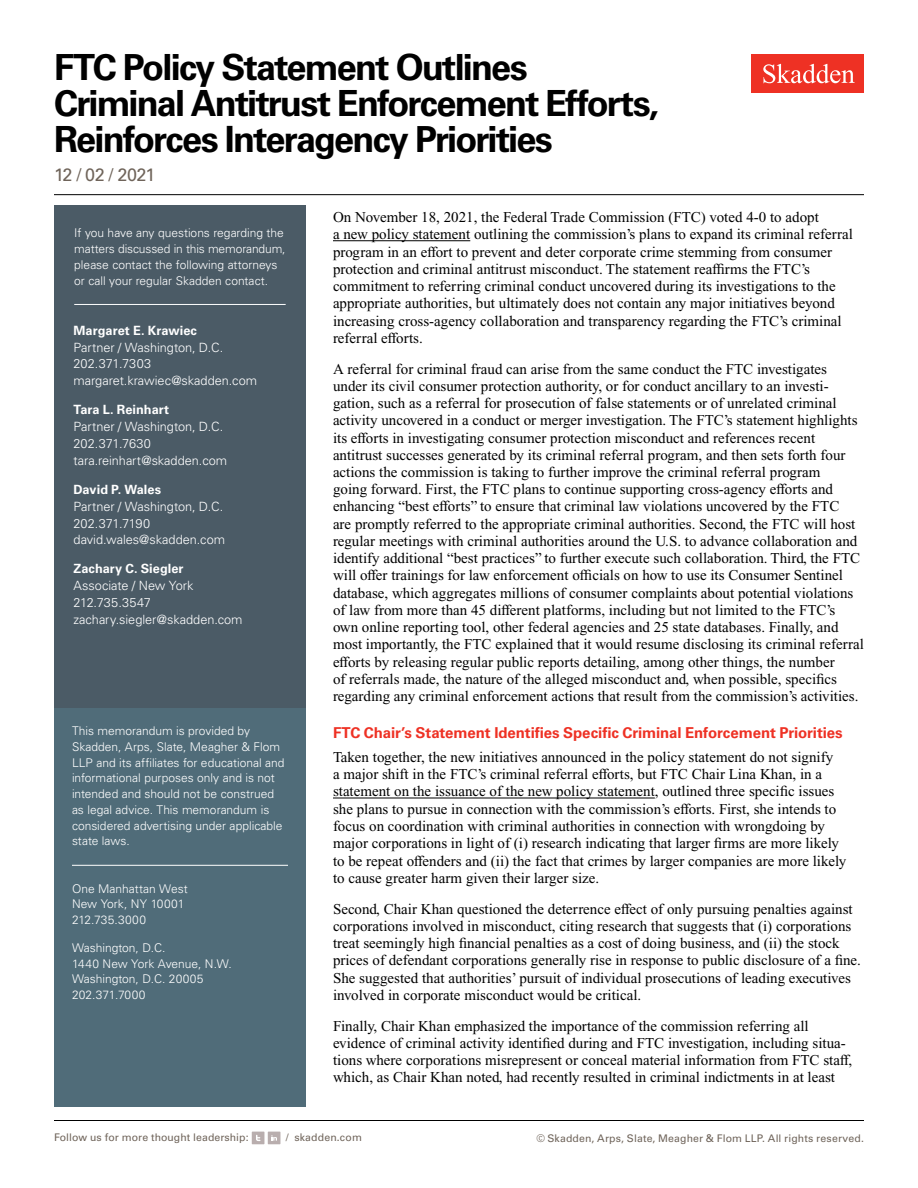
<style>
.page{position:relative;width:918px;height:1188px;background:#fff}
.page>*{position:absolute;margin:0;border:0;box-sizing:border-box;transform-origin:0 0}
.t1{font:700 36px/36px "Univers LT Std";letter-spacing:-.05em;color:#000}
.t2{font:18px "Univers LT Std";letter-spacing:-.035em;color:#6f645a}
.t3{font:15px/17.2px "Times New Roman PS Std";color:#000}
.t4{font:700 15px "Univers LT Std";letter-spacing:-.005em;color:#ee3124}
.t5{font:300 12.75px/17px "Univers LT Std";color:#fff}
.t6{font:700 12.75px "Univers LT Std";letter-spacing:.005em;color:#fff}
.t7{font:300 12px/15.8px "Univers LT Std";color:#fff}
.t8{font:10.5px "Univers LT Std";letter-spacing:.01em;color:#6f645a}
</style>
<div class="page">
<div style="left:752px;top:54px;width:112px;height:39px;background:#ee3124"></div>
<svg style="left:763px;top:64px;width:92px;height:19px"></svg>
<hr style="left:54px;top:1120px;width:810px;height:1px;background:#000">
<hr style="left:54px;top:194px;width:810px;height:1px;background:#000">
<div style="left:252px;top:1132px;width:12px;height:12px;background:#b9aeae"></div>
<svg style="left:256px;top:1135px;width:4px;height:6px"></svg>
<div style="left:268px;top:1132px;width:12px;height:12px;background:#b9aeae"></div>
<svg style="left:271px;top:1135px;width:6px;height:6px"></svg>
<div style="left:54px;top:206px;width:252px;height:506px;background:#4b5b66"></div>
<div style="left:54px;top:708px;width:252px;height:399px;background:#506c79"></div>
<hr style="left:72px;top:865px;width:216px;height:1px;background:#fff">
<hr style="left:74px;top:304px;width:212px;height:1px;background:#fff">
<hr style="left:333px;top:240px;width:137px;height:1px;background:#000">
<hr style="left:333px;top:798px;width:322px;height:1px;background:#000">
<h1 class="t1" style="left:54px;top:50px;width:606px">FTC Policy Statement Outlines<br>Criminal Antitrust Enforcement Efforts,<br>Reinforces Interagency Priorities</h1>
<p class="t2" style="left:54px;top:164px;width:103px">12 / 02 / 2021</p>
<p class="t7" style="left:74px;top:225px;width:213px">If you have any questions regarding the matters discussed in this memorandum, please contact the following attorneys or call your regular Skadden contact.</p>
<h6 class="t6" style="left:74px;top:323px;width:125px">Margaret E. Krawiec</h6>
<p class="t5" style="left:74px;top:339px;width:151px">Partner / Washington, D.C.</p>
<h6 class="t5" style="left:74px;top:356px;width:185px">202.371.7303 margaret.krawiec@skadden.com</h6>
<p class="t6" style="left:74px;top:402px;width:97px">Tara L. Reinhart</p>
<p class="t5" style="left:74px;top:418px;width:151px">Partner / Washington, D.C.</p>
<h6 class="t5" style="left:74px;top:435px;width:155px">202.371.7630 tara.reinhart@skadden.com</h6>
<p class="t6" style="left:74px;top:482px;width:89px">David P. Wales</p>
<p class="t5" style="left:74px;top:498px;width:151px">Partner / Washington, D.C.</p>
<h6 class="t5" style="left:74px;top:515px;width:153px">202.371.7190 david.wales@skadden.com</h6>
<p class="t6" style="left:74px;top:561px;width:112px">Zachary C. Siegler</p>
<p class="t5" style="left:74px;top:577px;width:121px">Associate / New York</p>
<h6 class="t5" style="left:74px;top:594px;width:171px">212.735.3547 zachary.siegler@skadden.com</h6>
<p class="t7" style="left:72px;top:723px;width:214px">This memorandum is provided by Skadden, Arps, Slate, Meagher &amp; Flom LLP and its affiliates for educational and informational purposes only and is not intended and should not be construed as legal advice. This memorandum is considered advertising under applicable state laws.</p>
<p class="t7" style="left:72px;top:881px;width:117px">One Manhattan West<br>New York, NY 10001<br>212.735.3000</p>
<p class="t7" style="left:72px;top:940px;width:161px">Washington, D.C.<br>1440 New York Avenue, N.W.<br>Washington, D.C. 20005<br>202.371.7000</p>
<p class="t3" style="left:333px;top:208px;width:521px">On November 18, 2021, the Federal Trade Commission (FTC) voted 4-0 to adopt<br>a new policy statement outlining the commission’s plans to expand its criminal referral program in an efort to prevent and deter corporate crime stemming from consumer protection and criminal antitrust misconduct. The statement reafrms the FTC’s commitment to referring criminal conduct uncovered during its investigations to the appropriate authorities, but ultimately does not contain any major initiatives beyond increasing cross-agency collaboration and transparency regarding the FTC’s criminal referral eforts.</p>
<p class="t3" style="left:333px;top:360px;width:532px">A referral for criminal fraud can arise from the same conduct the FTC investigates under its civil consumer protection authority, or for conduct ancillary to an investi&shy;gation, such as a referral for prosecution of false statements or of unrelated criminal activity uncovered in a conduct or merger investigation. The FTC’s statement highlights its eforts in investigating consumer protection misconduct and references recent antitrust successes generated by its criminal referral program, and then sets forth four actions the commission is taking to further improve the criminal referral program<br>going forward. First, the FTC plans to continue supporting cross-agency eforts and enhancing “best eforts” to ensure that criminal law violations uncovered by the FTC<br>are promptly referred to the appropriate criminal authorities. Second, the FTC will host regular meetings with criminal authorities around the U.S. to advance collaboration and identify additional “best practices” to further execute such collaboration. Third, the FTC will ofer trainings for law enforcement ofcials on how to use its Consumer Sentinel database, which aggregates millions of consumer complaints about potential violations of law from more than 45 diferent platforms, including but not limited to the FTC’s own online reporting tool, other federal agencies and 25 state databases. Finally, and most importantly, the FTC explained that it would resume disclosing its criminal referral eforts by releasing regular public reports detailing, among other things, the number<br>of referrals made, the nature of the alleged misconduct and, when possible, specifcs regarding any criminal enforcement actions that result from the commission’s activities.</p>
<h5 class="t4" style="left:333px;top:724px;width:511px">FTC Chair’s Statement Identifes Specifc Criminal Enforcement Priorities</h5>
<p class="t3" style="left:333px;top:748px;width:515px">Taken together, the new initiatives announced in the policy statement do not signify<br>a major shift in the FTC’s criminal referral eforts, but FTC Chair Lina Khan, in a statement on the issuance of the new policy statement, outlined three specifc issues she plans to pursue in connection with the commission’s eforts. First, she intends to focus on coordination with criminal authorities in connection with wrongdoing by major corporations in light of (i) research indicating that larger frms are more likely to be repeat ofenders and (ii) the fact that crimes by larger companies are more likely to cause greater harm given their larger size.</p>
<p class="t3" style="left:333px;top:900px;width:529px">Second, Chair Khan questioned the deterrence efect of only pursuing penalties against corporations involved in misconduct, citing research that suggests that (i) corporations treat seemingly high fnancial penalties as a cost of doing business, and (ii) the stock prices of defendant corporations generally rise in response to public disclosure of a fne.<br>She suggested that authorities’ pursuit of individual prosecutions of leading executives involved in corporate misconduct would be critical.</p>
<p class="t3" style="left:333px;top:1017px;width:521px">Finally, Chair Khan emphasized the importance of the commission referring all evidence of criminal activity identifed during and FTC investigation, including situa&shy;tions where corporations misrepresent or conceal material information from FTC staf, which, as Chair Khan noted, had recently resulted in criminal indictments in at least</p>
<p class="t8" style="left:54px;top:1131px;width:196px">Follow us for more thought leadership:</p>
<p class="t8" style="left:286px;top:1131px;width:77px">/ skadden.com</p>
<p class="t8" style="left:536px;top:1132px;width:329px">© Skadden, Arps, Slate, Meagher &amp; Flom LLP. All rights reserved.</p>
</div>
